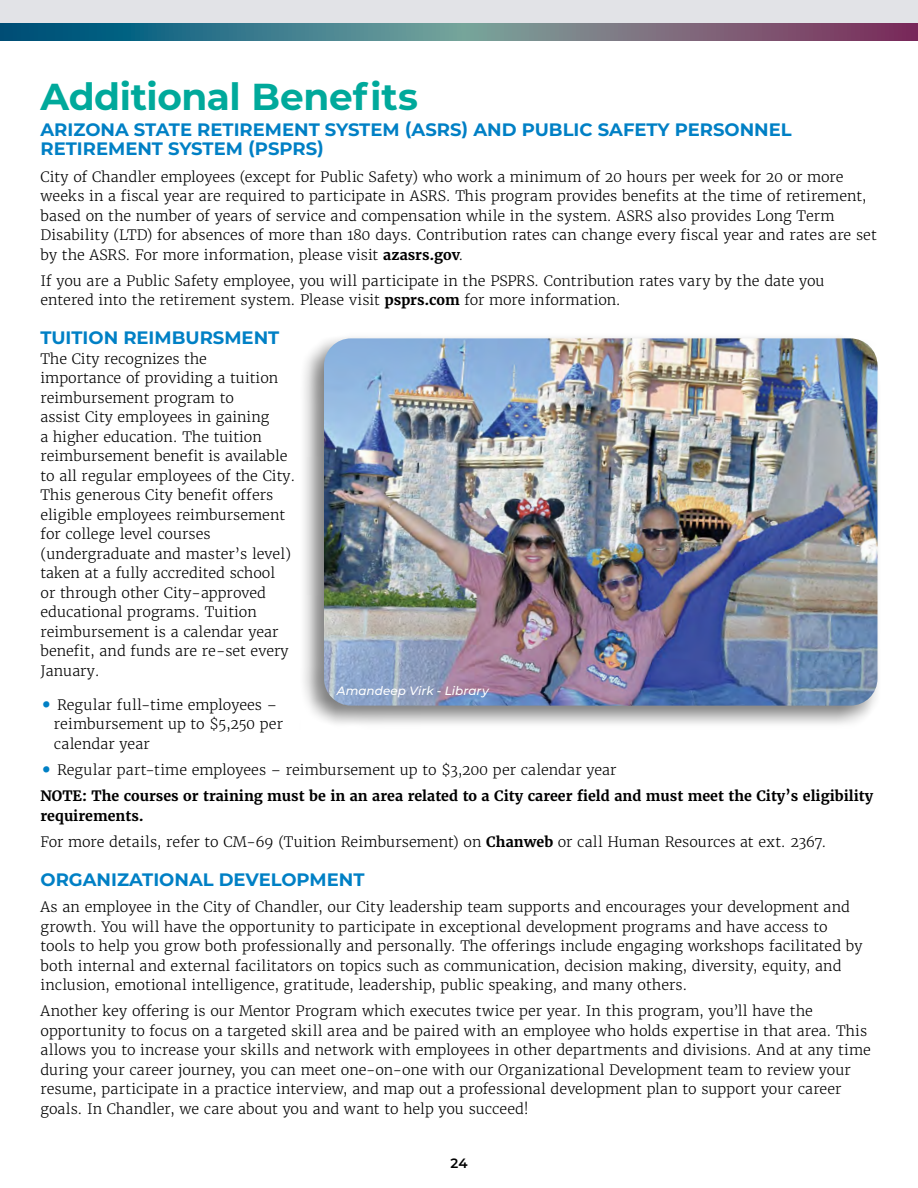
<style>
.page{position:relative;width:918px;height:1188px;background:#fff}
.page>*{position:absolute;margin:0;border:0;box-sizing:border-box;transform-origin:0 0}
.t1{font:700 37.5px "Montserrat";letter-spacing:-.01em;color:#00a99b}
.t2{font:700 18px/19.5px "Montserrat";color:#0080c5}
.t3{font:300 14.25px/19.5px "Merriweather";color:#000}
.t4{font:700 14.25px/26.2px "Merriweather";color:#000}
.t5{font:600 13.5px "Montserrat";color:#000}
.t6{font:italic 500 12px "Montserrat";letter-spacing:.005em;color:#fff}
.s1{font-weight:700}
.s2{font-weight:700;font-size:28.5px;color:#0080c5}
.s3{font-size:28.5px;color:#0080c5}
.s4{font-weight:300}
</style>
<div class="page">
<div style="left:0;top:0;width:918px;height:24px;background:#e2e3e7"></div>
<svg style="left:0;top:23px;width:918px;height:17px;background:#566f82"></svg>
<div style="left:299px;top:332px;width:584px;height:398px;background:#000;opacity:.5"></div>
<img style="left:324px;top:338px;width:554px;height:368px">
<h1 class="t1" style="left:40px;top:69px;width:379px">Additional Benefits</h1>
<p class="t2" style="left:40px;top:119px;width:753px">ARIZONA STATE RETIREMENT SYSTEM (ASRS) AND PUBLIC SAFETY PERSONNEL<br>RETIREMENT SYSTEM (PSPRS)</p>
<p class="t3" style="left:40px;top:167px;width:838px">City of Chandler employees (except for Public Safety) who work a minimum of 20 hours per week for 20 or more weeks in a fiscal year are required to participate in ASRS. This program provides benefits at the time of retirement, based on the number of years of service and compensation while in the system. ASRS also provides Long Term Disability (LTD) for absences of more than 180 days. Contribution rates can change every fiscal year and rates are set by the ASRS. For more information, please visit <span class="s1">azasrs.gov</span>.</p>
<p class="t3" style="left:40px;top:271px;width:786px">If you are a Public Safety employee, you will participate in the PSPRS. Contribution rates vary by the date you entered into the retirement system. Please visit <span class="s1">psprs.com</span> for more information.</p>
<p class="t2" style="left:40px;top:327px;width:240px">TUITION REIMBURSMENT</p>
<p class="t3" style="left:40px;top:349px;width:256px">The City recognizes the<br>importance of providing a tuition reimbursement program to<br>assist City employees in gaining<br>a higher education. The tuition reimbursement benefit is available to all regular employees of the City.<br>This generous City benefit offers eligible employees reimbursement for college level courses (undergraduate and master’s level) taken at a fully accredited school<br>or through other City-approved educational programs. Tuition reimbursement is a calendar year benefit, and funds are re-set every<br>January.</p>
<p class="t3" style="left:54px;top:695px;width:231px;text-indent:-13px"><span class="s2">•</span> Regular full-time employees – reimbursement up to $5,250 per calendar year</p>
<p class="t4" style="left:40px;top:757px;width:834px"><span class="s3">•</span> <span class="s4">Regular part-time employees – reimbursement up to $3,200 per calendar year<br></span>NOTE: The courses or training must be in an area related to a City career field and must meet the City’s eligibility</p>
<p class="t3" style="left:41px;top:802px;width:787px;line-height:26.2px"><span class="s1">requirements.<br></span>For more details, refer to CM-69 (Tuition Reimbursement) on <span class="s1">Chanweb</span> or call Human Resources at ext. 2367.</p>
<p class="t2" style="left:40px;top:869px;width:326px">ORGANIZATIONAL DEVELOPMENT</p>
<p class="t3" style="left:40px;top:897px;width:824px">As an employee in the City of Chandler, our City leadership team supports and encourages your development and growth. You will have the opportunity to participate in exceptional development programs and have access to tools to help you grow both professionally and personally. The offerings include engaging workshops facilitated by both internal and external facilitators on topics such as communication, decision making, diversity, equity, and inclusion, emotional intelligence, gratitude, leadership, public speaking, and many others.</p>
<p class="t3" style="left:40px;top:1001px;width:832px">Another key offering is our Mentor Program which executes twice per year. In this program, you’ll have the opportunity to focus on a targeted skill area and be paired with an employee who holds expertise in that area. This allows you to increase your skills and network with employees in other departments and divisions. And at any time during your career journey, you can meet one-on-one with our Organizational Development team to review your resume, participate in a practice interview, and map out a professional development plan to support your career goals. In Chandler, we care about you and want to help you succeed!</p>
<p class="t6" style="left:337px;top:683px;width:153px">Amandeep Virk - Library</p>
<p class="t5" style="left:450px;top:1154px;width:19px">24</p>
</div>
